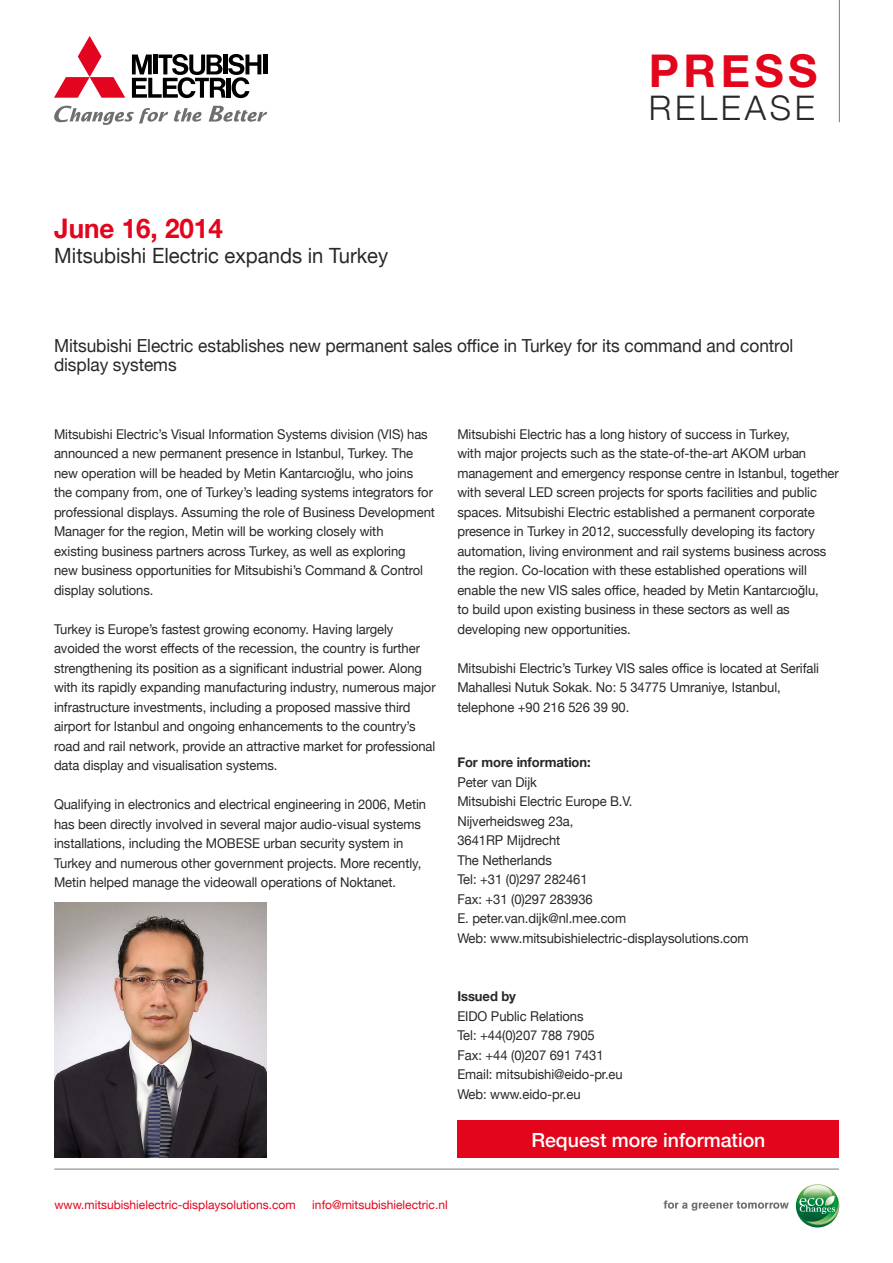
<style>
.page{position:relative;width:893px;height:1263px;background:#fff}
.page>*{position:absolute;margin:0;border:0;box-sizing:border-box;transform-origin:0 0}
.t1{font:700 45.15px "Helvetica Neue";letter-spacing:.1em;color:#e3051b}
.t2{font:300 33.9px "Helvetica Neue";letter-spacing:.11em;color:#282827}
.t3{font:700 27px "Helvetica Neue";color:#e3051b;scale:.96 1}
.t4{font:21px "Helvetica Neue";color:#282827;scale:.96 1}
.t5{font:500 19.5px "Helvetica Neue";color:#fff}
.t6{font:18px/19.5px "Helvetica Neue";letter-spacing:-.005em;color:#282827;scale:.96 1}
.t7{font:13.5px/19.5px "Helvetica Neue";letter-spacing:-.005em;color:#282827;scale:.96 1}
.t8{font:700 13.5px "Helvetica Neue";letter-spacing:-.005em;color:#282827;scale:.96 1}
.t9{font:12px "Helvetica Neue";color:#e3051b}
</style>
<div class="page">
<div style="left:458px;top:1119px;width:381px;height:38px;background:#e3051b"></div>
<hr style="left:839px;top:0;width:1px;height:122px;background:#7c7b7b">
<svg style="left:209px;top:106px;width:58px;height:16px"></svg>
<svg style="left:54px;top:106px;width:114px;height:19px"></svg>
<svg style="left:174px;top:108px;width:28px;height:14px"></svg>
<svg style="left:54px;top:36px;width:71px;height:62px"></svg>
<hr style="left:263px;top:55px;width:4px;height:19px;background:#000">
<svg style="left:132px;top:54px;width:129px;height:44px"></svg>
<hr style="left:54px;top:1169px;width:785px;height:1px;background:#7c7b7b">
<svg style="left:664px;top:1200px;width:125px;height:11px"></svg>
<img style="left:796px;top:1184px;width:43px;height:43px;border-radius:22px">
<svg style="left:799px;top:1195px;width:36px;height:19px"></svg>
<img style="left:54px;top:902px;width:213px;height:255px">
<h3 class="t3" style="left:54px;top:207px;width:177px">June 16, 2014</h3>
<h3 class="t4" style="left:54px;top:240px;width:349px">Mitsubishi Electric expands in Turkey</h3>
<h1 class="t1" style="left:649px;top:35px;width:170px">PRESS</h1>
<h2 class="t2" style="left:649px;top:81px;width:167px">RELEASE</h2>
<h3 class="t6" style="left:54px;top:337px;width:772px">Mitsubishi Electric establishes new permanent sales office in Turkey for its command and control display systems</h3>
<p class="t7" style="left:54px;top:425px;width:398px">Mitsubishi Electric’s Visual Information Systems division (VIS) has announced a new permanent presence in Istanbul, Turkey. The new operation will be headed by Metin Kantarcıoğlu, who joins<br>the company from, one of Turkey’s leading systems integrators for professional displays. Assuming the role of Business Development Manager for the region, Metin will be working closely with<br>existing business partners across Turkey, as well as exploring<br>new business opportunities for Mitsubishi’s Command &amp; Control display solutions.</p>
<p class="t7" style="left:54px;top:620px;width:399px">Turkey is Europe’s fastest growing economy. Having largely avoided the worst effects of the recession, the country is further strengthening its position as a significant industrial power. Along with its rapidly expanding manufacturing industry, numerous major infrastructure investments, including a proposed massive third airport for Istanbul and ongoing enhancements to the country’s road and rail network, provide an attractive market for professional data display and visualisation systems.</p>
<p class="t7" style="left:54px;top:795px;width:389px">Qualifying in electronics and electrical engineering in 2006, Metin has been directly involved in several major audio-visual systems installations, including the MOBESE urban security system in Turkey and numerous other government projects. More recently, Metin helped manage the videowall operations of Noktanet.</p>
<p class="t7" style="left:457px;top:425px;width:399px">Mitsubishi Electric has a long history of success in Turkey,<br>with major projects such as the state-of-the-art AKOM urban management and emergency response centre in Istanbul, together with several LED screen projects for sports facilities and public spaces. Mitsubishi Electric established a permanent corporate presence in Turkey in 2012, successfully developing its factory automation, living environment and rail systems business across the region. Co-location with these established operations will enable the new VIS sales office, headed by Metin Kantarcıoğlu,<br>to build upon existing business in these sectors as well as developing new opportunities.</p>
<p class="t7" style="left:457px;top:659px;width:378px">Mitsubishi Electric’s Turkey VIS sales office is located at Serifali<br>Mahallesi Nutuk Sokak. No: 5 34775 Umraniye, Istanbul, telephone +90 216 526 39 90.</p>
<p class="t8" style="left:457px;top:752px;width:140px">For more information:</p>
<p class="t7" style="left:457px;top:773px;width:305px">Peter van Dijk<br>Mitsubishi Electric Europe B.V.<br>Nijverheidsweg 23a,<br>3641RP Mijdrecht<br>The Netherlands<br>Tel: +31 (0)297 282461<br>Fax: +31 (0)297 283936<br>E. peter.van.dijk@nl.mee.com<br>Web: www.mitsubishielectric-displaysolutions.com</p>
<p class="t8" style="left:457px;top:986px;width:63px">Issued by</p>
<p class="t7" style="left:457px;top:1007px;width:174px">EIDO Public Relations<br>Tel: +44(0)207 788 7905<br>Fax: +44 (0)207 691 7431<br>Email: mitsubishi@eido-pr.eu<br>Web: www.eido-pr.eu</p>
<h3 class="t5" style="left:531px;top:1124px;width:236px">Request more information</h3>
<p class="t9" style="left:55px;top:1196px;width:243px">www.mitsubishielectric-displaysolutions.com</p>
<p class="t9" style="left:312px;top:1196px;width:137px">info@mitsubishielectric.nl</p>
</div>
